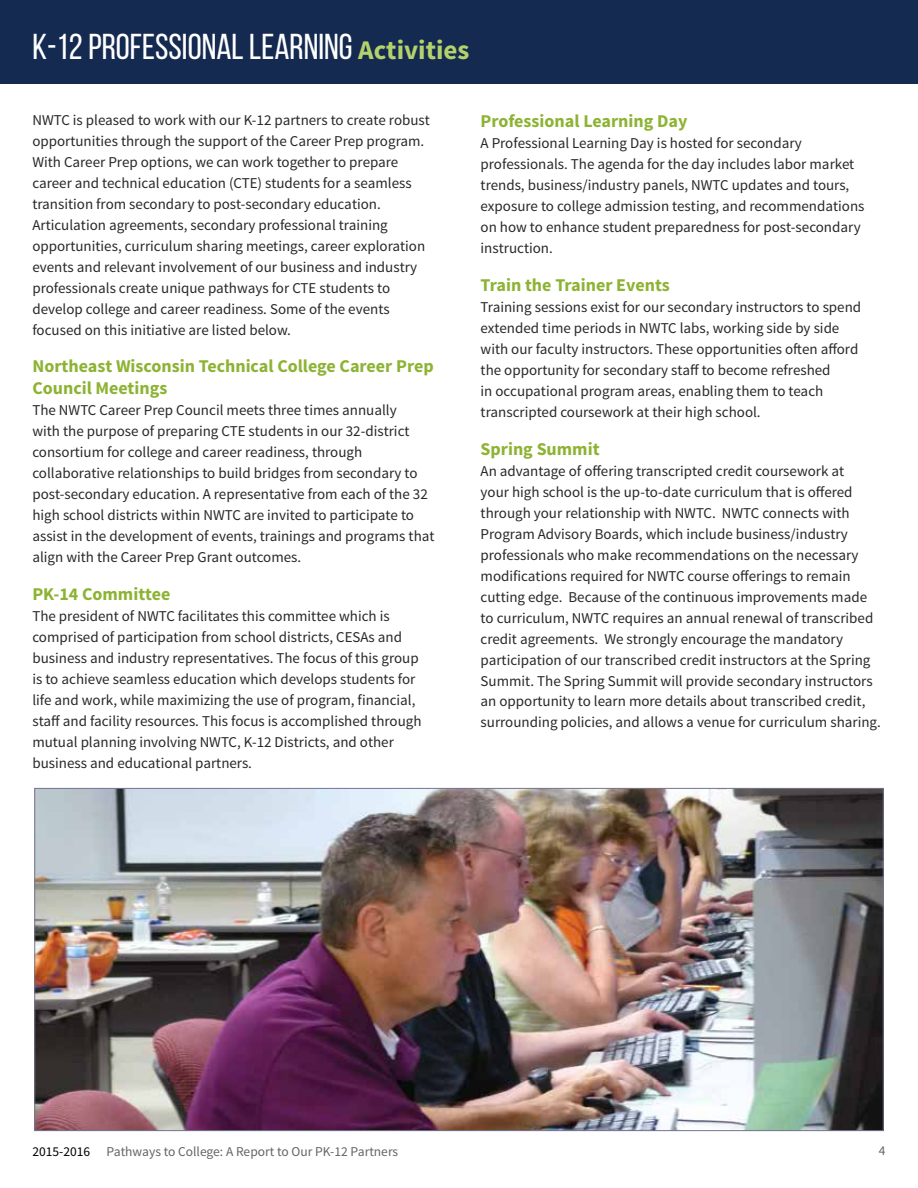
<style>
.page{position:relative;width:918px;height:1188px;background:#fff}
.page>*{position:absolute;margin:0;border:0;box-sizing:border-box;transform-origin:0 0}
.t1{font:36px "Bebas Neue";color:#fff}
.t2{font:700 18px/21.6px "Source Sans Pro";color:#8db334}
.t3{font:15px/21px "Source Sans Pro";color:#292829}
.t4{font:13.5px "Source Sans Pro";color:#636466}
.s1{font-family:"Source Sans Pro";font-weight:700;font-size:27px;color:#b4d26b}
.s2{color:#000}
</style>
<div class="page">
<div style="left:0;top:0;width:918px;height:83px;background:#152a51"></div>
<img style="left:36px;top:790px;width:846px;height:339px">
<h1 class="t1" style="left:32px;top:27px;width:439px">K-12 PROFESSIONAL LEARNING <span class="s1">Activities</span></h1>
<p class="t3" style="left:32px;top:109px;width:399px">NWTC is pleased to work with our K-12 partners to create robust opportunities through the support of the Career Prep program.<br>With Career Prep options, we can work together to prepare career and technical education (CTE) students for a seamless transition from secondary to post-secondary education.<br>Articulation agreements, secondary professional training opportunities, curriculum sharing meetings, career exploration events and relevant involvement of our business and industry professionals create unique pathways for CTE students to develop college and career readiness. Some of the events focused on this initiative are listed below.</p>
<p class="t2" style="left:32px;top:356px;width:403px">Northeast Wisconsin Technical College Career Prep<br>Council Meetings</p>
<p class="t3" style="left:32px;top:400px;width:404px">The NWTC Career Prep Council meets three times annually<br>with the purpose of preparing CTE students in our 32-district consortium for college and career readiness, through collaborative relationships to build bridges from secondary to post-secondary education. A representative from each of the 32 high school districts within NWTC are invited to participate to assist in the development of events, trainings and programs that align with the Career Prep Grant outcomes.</p>
<p class="t2" style="left:32px;top:584px;width:140px">PK-14 Committee</p>
<p class="t3" style="left:32px;top:606px;width:391px">The president of NWTC facilitates this committee which is comprised of participation from school districts, CESAs and business and industry representatives. The focus of this group is to achieve seamless education which develops students for life and work, while maximizing the use of program, financial, staff and facility resources. This focus is accomplished through mutual planning involving NWTC, K-12 Districts, and other business and educational partners.</p>
<p class="t2" style="left:481px;top:111px;width:209px">Professional Learning Day</p>
<p class="t3" style="left:481px;top:133px;width:385px">A Professional Learning Day is hosted for secondary professionals. The agenda for the day includes labor market trends, business/industry panels, NWTC updates and tours, exposure to college admission testing, and recommendations on how to enhance student preparedness for post-secondary instruction.</p>
<p class="t2" style="left:481px;top:275px;width:191px">Train the Trainer Events</p>
<p class="t3" style="left:481px;top:296px;width:382px">Training sessions exist for our secondary instructors to spend extended time periods in NWTC labs, working side by side with our faculty instructors. These opportunities often afford the opportunity for secondary staff to become refreshed<br>in occupational program areas, enabling them to teach transcripted coursework at their high school.</p>
<p class="t2" style="left:481px;top:438px;width:120px">Spring Summit</p>
<p class="t3" style="left:481px;top:460px;width:402px">An advantage of offering transcripted credit coursework at<br>your high school is the up-to-date curriculum that is offered through your relationship with NWTC. NWTC connects with Program Advisory Boards, which include business/industry professionals who make recommendations on the necessary modifications required for NWTC course offerings to remain cutting edge. Because of the continuous improvements made to curriculum, NWTC requires an annual renewal of transcribed credit agreements. We strongly encourage the mandatory participation of our transcribed credit instructors at the Spring Summit. The Spring Summit will provide secondary instructors an opportunity to learn more details about transcribed credit, surrounding policies, and allows a venue for curriculum sharing.</p>
<p class="t4" style="left:32px;top:1143px;width:367px"><span class="s2">2015-2016</span> Pathways to College: A Report to Our PK-12 Partners</p>
<p class="t4" style="left:879px;top:1142px;width:8px">4</p>
</div>
